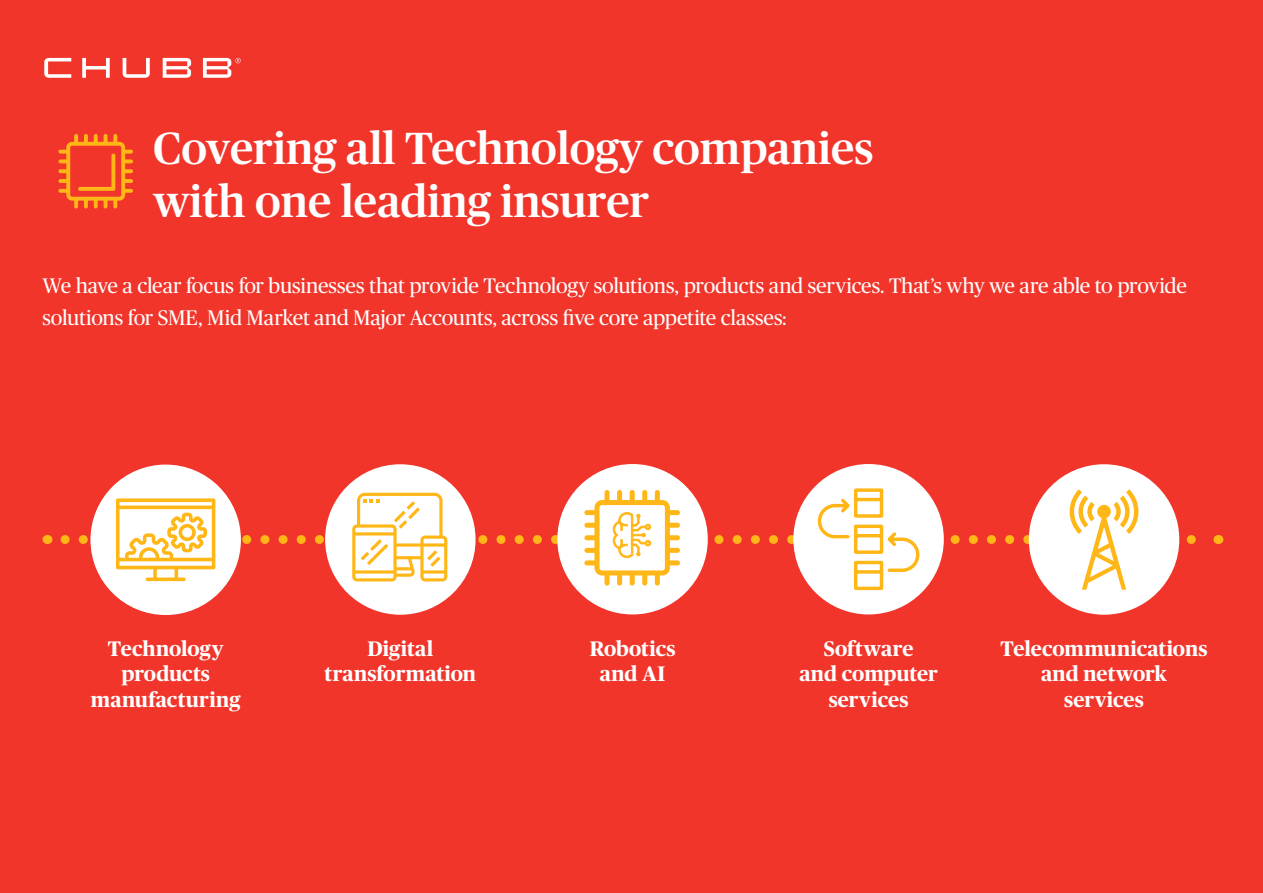
<style>
.page{position:relative;width:1263px;height:893px;background:#f1352b}
.page>*{position:absolute;margin:0;border:0;box-sizing:border-box;transform-origin:0 0}
.t1{font:500 45px/52.5px "Chubb Publico";color:#fff}
.P1{font:21px/31.5px "Chubb Publico";letter-spacing:-.015em;color:#fff}
.P8{font:700 21px/25.2px "Chubb Publico";color:#fff;text-align:center}
</style>
<div class="page">
<svg style="left:58px;top:134px;width:75px;height:74px"></svg>
<div style="left:90px;top:465px;width:151px;height:150px;background:#fff;border-radius:50%"></div>
<div style="left:1029px;top:464px;width:150px;height:151px;background:#fff;border-radius:50%"></div>
<div style="left:793px;top:464px;width:151px;height:150px;background:#fff;border-radius:50%"></div>
<div style="left:325px;top:464px;width:151px;height:151px;background:#fff;border-radius:50%"></div>
<div style="left:557px;top:464px;width:151px;height:150px;background:#fff;border-radius:50%"></div>
<svg style="left:65px;top:487px;width:1131px;height:105px"></svg>
<svg style="left:44px;top:58px;width:197px;height:20px"></svg>
<h4 class="t1" style="left:153px;top:120px;width:722px">Covering all Technology companies with one leading insurer</h4>
<p class="P1" style="left:43px;top:269px;width:1146px">We have a clear focus for businesses that provide Technology solutions, products and services. That’s why we are able to provide solutions for SME, Mid Market and Major Accounts, across five core appetite classes:</p>
<p class="P8" style="left:91px;top:635px;width:151px">Technology products manufacturing</p>
<p class="P8" style="left:799px;top:635px;width:140px">Software<br>and computer services</p>
<p class="P8" style="left:1000px;top:635px;width:208px">Telecommunications and network services</p>
<p class="P8" style="left:325px;top:635px;width:153px">Digital transformation</p>
<p class="P8" style="left:590px;top:635px;width:87px">Robotics and AI</p>
</div>
